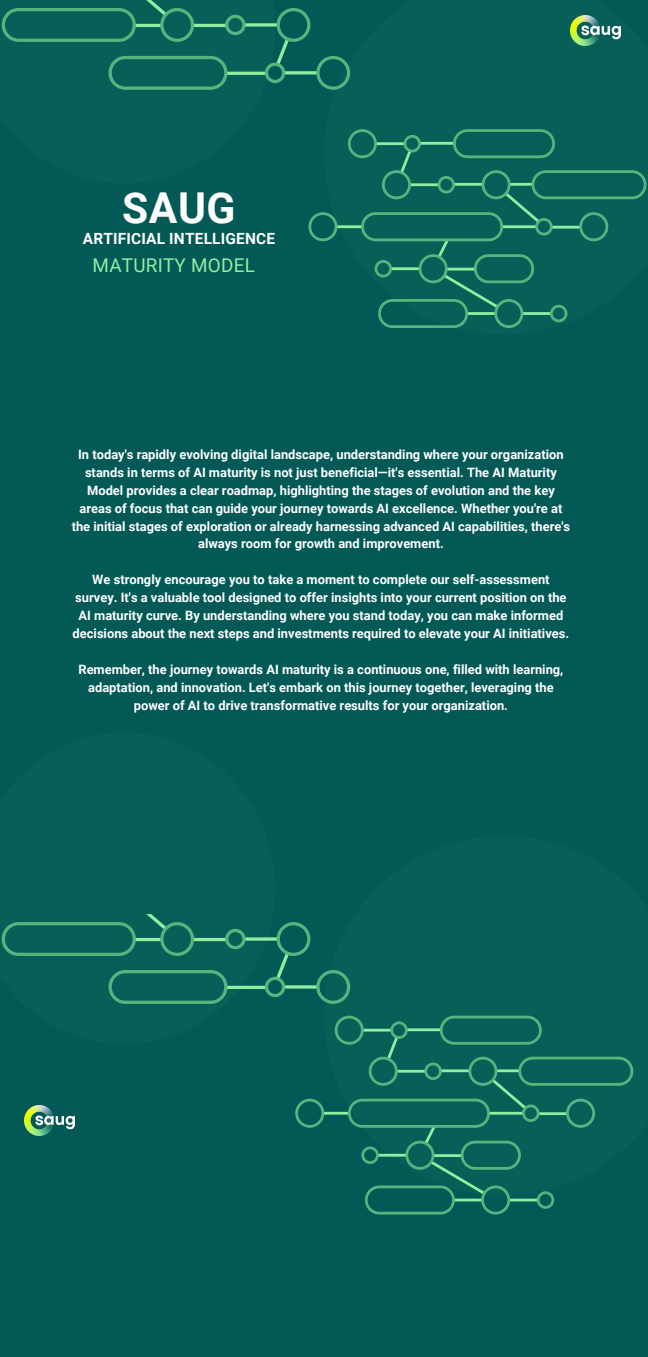
<style>
.page{position:relative;width:648px;height:1357px;background:#fff}
.page>*{position:absolute;margin:0;border:0;box-sizing:border-box;transform-origin:0 0}
.t1{font:700 42.55px "Roboto";color:#fff}
.t2{font:18.9px "Roboto";letter-spacing:.01em;color:#93eda1}
.t3{font:700 15.45px "Roboto";letter-spacing:.01em;color:#fff}
.t4{font:700 12.9px/17.9px "Roboto";color:#fff;text-align:center}
</style>
<div class="page">
<div style="left:0;top:0;width:648px;height:1356px;background:#025956"></div>
<div style="left:0;top:0;width:275px;height:183px;background:#075f58"></div>
<svg style="left:308px;top:129px;width:339px;height:199px"></svg>
<svg style="left:1px;top:1px;width:350px;height:89px"></svg>
<img style="left:570px;top:15px;width:50px;height:30px">
<svg style="left:295px;top:1015px;width:339px;height:199px"></svg>
<svg style="left:1px;top:914px;width:350px;height:89px"></svg>
<img style="left:24px;top:1105px;width:50px;height:30px">
<p class="t1" style="left:122px;top:183px;width:115px">SAUG</p>
<p class="t2" style="left:93px;top:255px;width:164px">MATURITY MODEL</p>
<p class="t3" style="left:83px;top:229px;width:194px">ARTIFICIAL INTELLIGENCE</p>
<p class="t4" style="left:72px;top:445px;width:500px">In today's rapidly evolving digital landscape, understanding where your organization stands in terms of AI maturity is not just beneficial—it's essential. The AI Maturity Model provides a clear roadmap, highlighting the stages of evolution and the key areas of focus that can guide your journey towards AI excellence. Whether you're at the initial stages of exploration or already harnessing advanced AI capabilities, there's always room for growth and improvement.</p>
<p class="t4" style="left:73px;top:571px;width:498px">We strongly encourage you to take a moment to complete our self-assessment survey. It's a valuable tool designed to offer insights into your current position on the AI maturity curve. By understanding where you stand today, you can make informed decisions about the next steps and investments required to elevate your AI initiatives.</p>
<p class="t4" style="left:78px;top:660px;width:487px">Remember, the journey towards AI maturity is a continuous one, filled with learning, adaptation, and innovation. Let's embark on this journey together, leveraging the power of AI to drive transformative results for your organization.</p>
</div>
